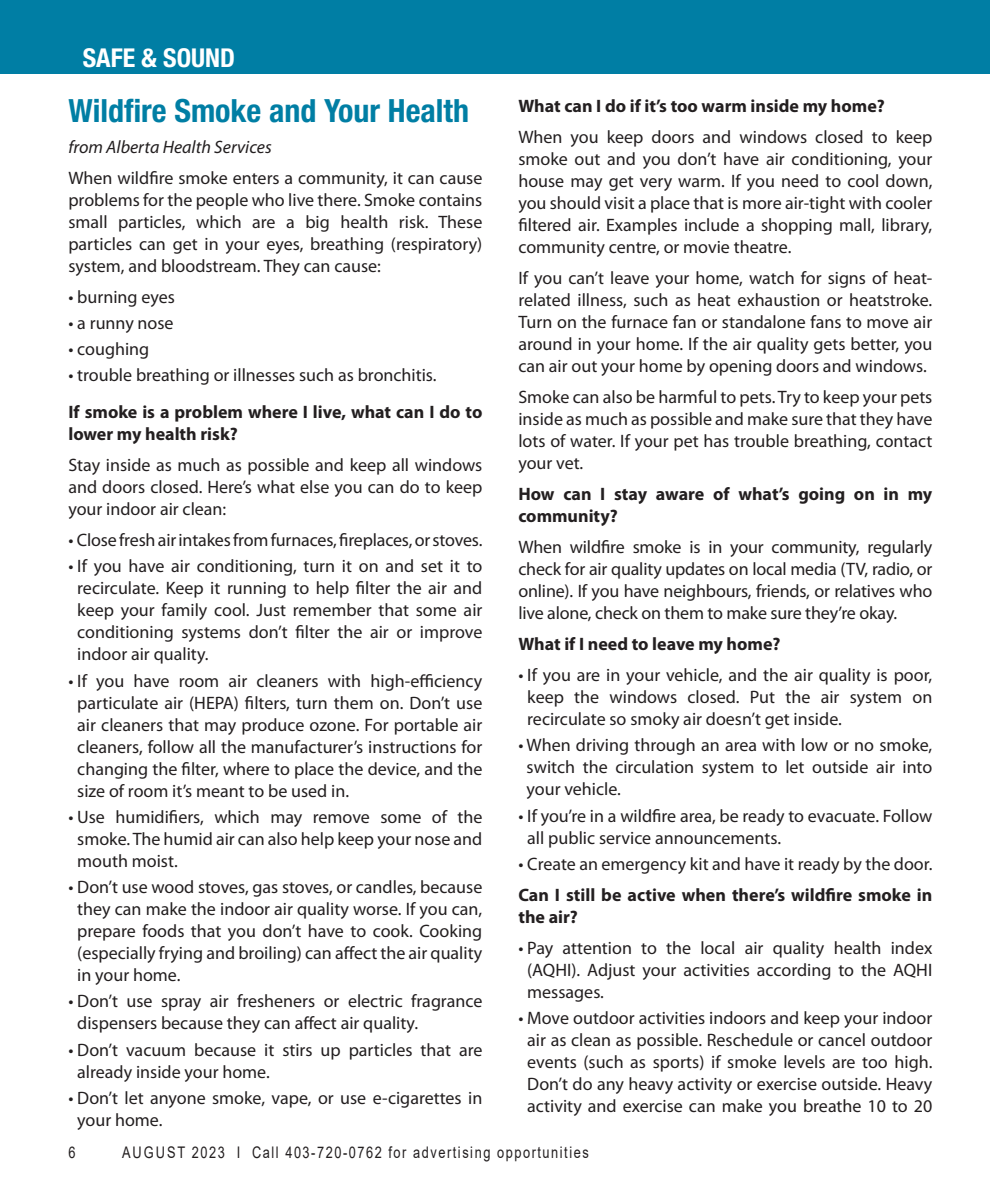
<style>
.page{position:relative;width:990px;height:1188px;background:#fff}
.page>*{position:absolute;margin:0;border:0;box-sizing:border-box;transform-origin:0 0}
.In_Around_title{font:700 condensed 32px "Helvetica Neue LT Std";color:#007ea4}
.t1{font:700 condensed 26px "Helvetica Neue LT Std";color:#fff}
.Body_text{font:18px/22px "Myriad Pro";color:#231f20;text-align:justify}
.Body_text-2{font:700 18px/22px "Myriad Pro";color:#231f20}
.Body_text-3{font:italic 18px "Myriad Pro";color:#231f20}
.t2{font:16px "Arial";letter-spacing:.12em;color:#231f20;scale:.8 1}
</style>
<div class="page">
<div style="left:0;top:0;width:990px;height:74px;background:#007ea4"></div>
<p class="t1" style="left:83px;top:42px;width:154px">SAFE &amp; SOUND</p>
<p class="In_Around_title" style="left:68px;top:91px;width:402px">Wildfire Smoke and Your Health</p>
<p class="Body_text-3" style="left:68px;top:135px;width:205px">from Alberta Health Services</p>
<p class="Body_text" style="left:68px;top:166px;width:416px">When wildfire smoke enters a community, it can cause problems for the people who live there. Smoke contains small particles, which are a big health risk. These particles can get in your eyes, breathing (respiratory) system, and bloodstream. They can cause:</p>
<p class="Body_text" style="left:68px;top:285px;width:108px">• burning eyes</p>
<p class="Body_text" style="left:68px;top:312px;width:107px">• a runny nose</p>
<p class="Body_text" style="left:68px;top:338px;width:82px">• coughing</p>
<p class="Body_text" style="left:68px;top:364px;width:370px">• trouble breathing or illnesses such as bronchitis.</p>
<p class="Body_text-2" style="left:68px;top:400px;width:416px">If smoke is a problem where I live, what can I do to lower my health risk?</p>
<p class="Body_text" style="left:68px;top:454px;width:416px">Stay inside as much as possible and keep all windows and doors closed. Here’s what else you can do to keep your indoor air clean:</p>
<p class="Body_text" style="left:68px;top:529px;width:416px">• Close fresh air intakes from furnaces, fireplaces, or stoves.</p>
<p class="Body_text" style="left:77px;top:555px;width:407px;text-indent:-9px">• If you have air conditioning, turn it on and set it to recirculate. Keep it running to help filter the air and keep your family cool. Just remember that some air conditioning systems don’t filter the air or improve indoor air quality.</p>
<p class="Body_text" style="left:77px;top:669px;width:407px;text-indent:-9px">• If you have room air cleaners with high-efficiency particulate air (HEPA) filters, turn them on. Don’t use air cleaners that may produce ozone. For portable air cleaners, follow all the manufacturer’s instructions for changing the filter, where to place the device, and the size of room it’s meant to be used in.</p>
<p class="Body_text" style="left:77px;top:806px;width:407px;text-indent:-9px">• Use humidifiers, which may remove some of the smoke. The humid air can also help keep your nose and mouth moist.</p>
<p class="Body_text" style="left:77px;top:876px;width:407px;text-indent:-9px">• Don’t use wood stoves, gas stoves, or candles, because they can make the indoor air quality worse. If you can, prepare foods that you don’t have to cook. Cooking (especially frying and broiling) can affect the air quality in your home.</p>
<p class="Body_text" style="left:77px;top:990px;width:407px;text-indent:-9px">• Don’t use spray air fresheners or electric fragrance dispensers because they can affect air quality.</p>
<p class="Body_text" style="left:77px;top:1038px;width:407px;text-indent:-9px">• Don’t vacuum because it stirs up particles that are already inside your home.</p>
<p class="Body_text" style="left:77px;top:1087px;width:407px;text-indent:-9px">• Don’t let anyone smoke, vape, or use e-cigarettes in your home.</p>
<p class="Body_text-2" style="left:518px;top:95px;width:368px">What can I do if it’s too warm inside my home?</p>
<p class="Body_text" style="left:518px;top:126px;width:415px">When you keep doors and windows closed to keep smoke out and you don’t have air conditioning, your house may get very warm. If you need to cool down, you should visit a place that is more air-tight with cooler filtered air. Examples include a shopping mall, library, community centre, or movie theatre.</p>
<p class="Body_text" style="left:518px;top:267px;width:416px">If you can’t leave your home, watch for signs of heat&shy;related illness, such as heat exhaustion or heatstroke.<br>Turn on the furnace fan or standalone fans to move air around in your home. If the air quality gets better, you can air out your home by opening doors and windows.</p>
<p class="Body_text" style="left:518px;top:386px;width:416px">Smoke can also be harmful to pets. Try to keep your pets inside as much as possible and make sure that they have lots of water. If your pet has trouble breathing, contact your vet.</p>
<p class="Body_text-2" style="left:518px;top:483px;width:415px">How can I stay aware of what’s going on in my community?</p>
<p class="Body_text" style="left:518px;top:536px;width:416px">When wildfire smoke is in your community, regularly check for air quality updates on local media (TV, radio, or online). If you have neighbours, friends, or relatives who live alone, check on them to make sure they’re okay.</p>
<p class="Body_text-2" style="left:518px;top:633px;width:264px">What if I need to leave my home?</p>
<p class="Body_text" style="left:527px;top:664px;width:407px;text-indent:-9px">• If you are in your vehicle, and the air quality is poor, keep the windows closed. Put the air system on recirculate so smoky air doesn’t get inside.</p>
<p class="Body_text" style="left:527px;top:734px;width:407px;text-indent:-8px">• When driving through an area with low or no smoke, switch the circulation system to let outside air into your vehicle.</p>
<p class="Body_text" style="left:527px;top:804px;width:407px;text-indent:-9px">• If you’re in a wildfire area, be ready to evacuate. Follow all public service announcements.</p>
<p class="Body_text" style="left:518px;top:853px;width:416px">• Create an emergency kit and have it ready by the door.</p>
<p class="Body_text-2" style="left:518px;top:883px;width:416px">Can I still be active when there’s wildfire smoke in the air?</p>
<p class="Body_text" style="left:527px;top:937px;width:407px;text-indent:-9px">• Pay attention to the local air quality health index (AQHI). Adjust your activities according to the AQHI messages.</p>
<p class="Body_text" style="left:518px;top:1007px;width:416px;text-align:center">• Move outdoor activities indoors and keep your indoor air as clean as possible. Reschedule or cancel outdoor events (such as sports) if smoke levels are too high.<br>Don’t do any heavy activity or exercise outside. Heavy activity and exercise can make you breathe 10 to 20</p>
<p class="t2" style="left:68px;top:1141px;width:10px">6</p>
<p class="t2" style="left:122px;top:1141px;width:585px">AUGUST 2023 I Call 403-720-0762 for advertising opportunities</p>
</div>
